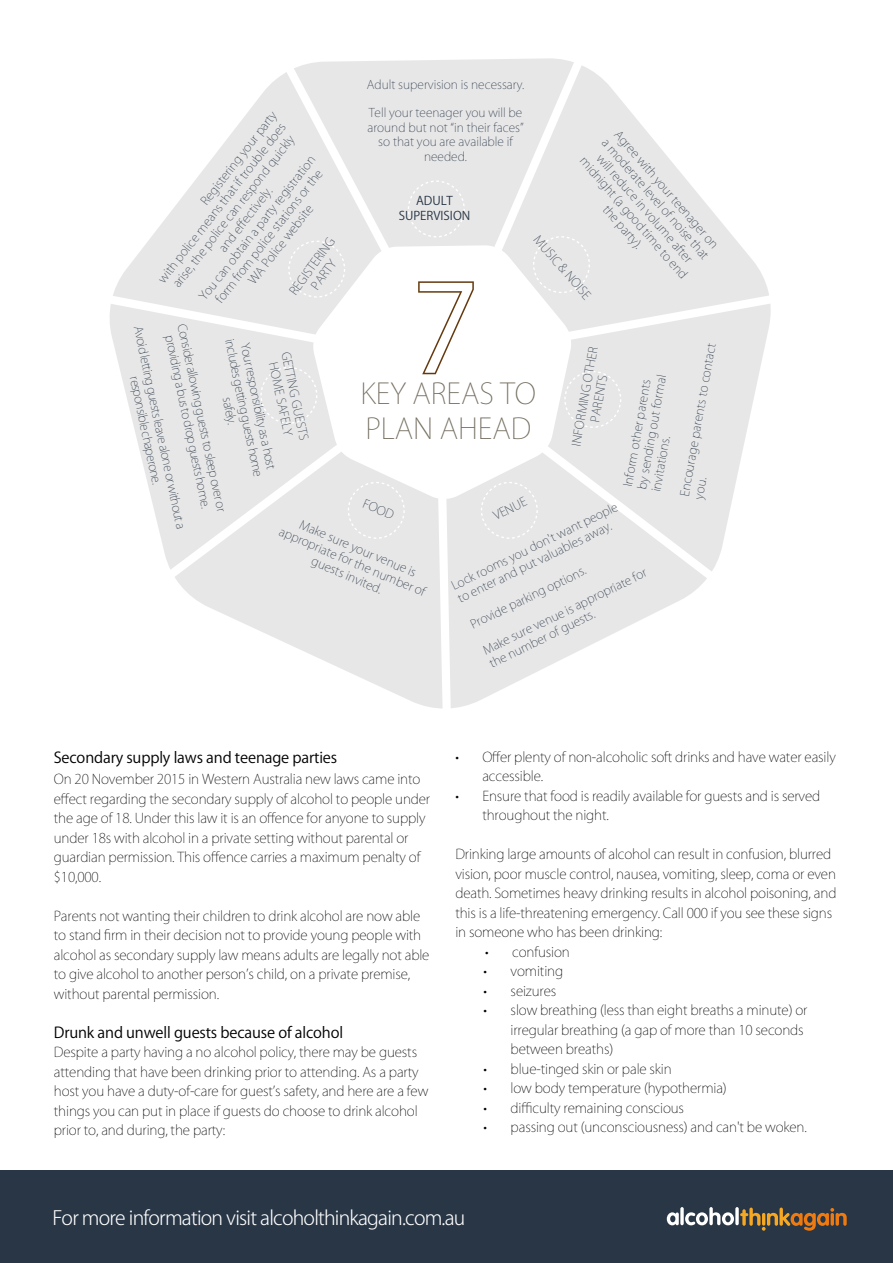
<style>
.page{position:relative;width:893px;height:1263px;background:#fff}
.page>*{position:absolute;margin:0;border:0;box-sizing:border-box;transform-origin:0 0}
.t1{font:120px "Koz Go Pr 6 N";color:#fff}
.t2{font:200 28.5px/34.2px "Koz Go Pr 6 N";color:#746e60}
.t3{font:300 19.5px "Koz Go Pr 6 N";letter-spacing:-.04em;color:#fff}
.t4{font:15px "Koz Go Pr 6 N";letter-spacing:-.01em;color:#000}
.t5{font:200 13.5px/19.5px "Koz Go Pr 6 N";letter-spacing:-.01em;color:#000}
.t6{font:200 12px/14.4px "Koz Go Pr 6 N";color:#283646;text-align:center}
.t7{font:12px/14.4px "Koz Go Pr 6 N";color:#283646;text-align:center}
</style>
<div class="page">
<div style="left:0;top:1171px;width:893px;height:92px;background:#283646"></div>
<svg style="left:667px;top:1212px;width:12px;height:13px"></svg>
<svg style="left:680px;top:1207px;width:4px;height:18px"></svg>
<svg style="left:685px;top:1207px;width:49px;height:18px"></svg>
<svg style="left:735px;top:1207px;width:4px;height:18px"></svg>
<svg style="left:740px;top:1207px;width:107px;height:24px"></svg>
<svg style="left:115px;top:59px;width:651px;height:649px;fill:#e7e7e7"></svg>
<svg style="left:312px;top:245px;width:260px;height:255px"></svg>
<svg style="left:276px;top:59px;width:121px;height:204px;background:#e9e9e9"></svg>
<svg style="left:486px;top:58px;width:109px;height:205px;background:#e9e9e9"></svg>
<svg style="left:551px;top:285px;width:220px;height:62px"></svg>
<svg style="left:524px;top:430px;width:210px;height:166px;background:#e9e9e9"></svg>
<svg style="left:433px;top:461px;width:23px;height:248px"></svg>
<svg style="left:158px;top:433px;width:197px;height:154px;background:#e9e9e9"></svg>
<svg style="left:110px;top:275px;width:219px;height:74px;background:#eaeaea"></svg>
<div style="left:408px;top:180px;width:57px;height:57px;border:1px dashed #fff;border-radius:50%"></div>
<div style="left:533px;top:236px;width:57px;height:57px;border:1px dashed #fff;border-radius:50%"></div>
<div style="left:564px;top:371px;width:57px;height:57px;border:1px dashed #fff;border-radius:50%"></div>
<div style="left:481px;top:482px;width:57px;height:57px;border:1px dashed #fff;border-radius:50%"></div>
<div style="left:288px;top:241px;width:57px;height:57px;border:1px dashed #fff;border-radius:50%"></div>
<div style="left:260px;top:367px;width:57px;height:57px;border:1px dashed #fff;border-radius:50%"></div>
<div style="left:348px;top:482px;width:57px;height:57px;border:1px dashed #fff;border-radius:50%"></div>
<svg style="left:417px;top:280px;width:58px;height:96px"></svg>
<p class="t6" style="left:367px;top:77px;width:159px">Adult supervision is necessary.</p>
<p class="t6" style="left:367px;top:106px;width:158px">Tell your teenager you will be around but not “in their faces” so that you are available if needed.</p>
<p class="t6" style="left:198px;top:199px;width:117px;rotate:-52deg">Registering your party</p>
<p class="t6" style="left:155px;top:277px;width:200px;rotate:-52deg">with police means that if trouble does</p>
<p class="t6" style="left:621px;top:126px;width:157px;text-align:left;rotate:49deg">Agree with your teenager on a moderate level of noise that</p>
<p class="t6" style="left:170px;top:281px;width:191px;rotate:-52deg">arise, the police can respond quickly</p>
<p class="t6" style="left:604px;top:151px;width:140px;rotate:49deg">will reduce in volume after</p>
<p class="t6" style="left:196px;top:294px;width:182px;rotate:-52deg">You can obtain a party registration</p>
<p class="t6" style="left:588px;top:154px;width:158px;rotate:49deg">midnight (a good time to end</p>
<p class="t6" style="left:213px;top:297px;width:167px;rotate:-52deg">form from police stations or the</p>
<p class="t6" style="left:216px;top:246px;width:80px;rotate:-52deg">and eff ectively.</p>
<p class="t7" style="left:399px;top:194px;width:73px">ADULT<br>SUPERVISION</p>
<p class="t6" style="left:611px;top:203px;width:54px;rotate:49deg">the party).</p>
<p class="t6" style="left:246px;top:278px;width:98px;rotate:-52deg">WA Police website</p>
<p class="t6" style="left:541px;top:232px;width:82px;rotate:49deg">MUSIC &amp; NOISE</p>
<p class="t6" style="left:287px;top:289px;width:69px;rotate:-54deg">REGISTERING<br>PARTY</p>
<h1 class="t1" style="left:412px;top:261px;width:68px">7</h1>
<p class="t6" style="left:189px;top:322px;width:193px;rotate:78deg">Consider allowing guests to sleep over or providing a bus to drop guests home.</p>
<p class="t6" style="left:145px;top:325px;width:209px;rotate:78deg">Avoid letting guests leave alone or without a responsible chaperone.</p>
<p class="t6" style="left:250px;top:335px;width:142px;rotate:78deg">Your responsibility as a host includes getting guests home safely.</p>
<p class="t6" style="left:677px;top:495px;width:157px;text-align:left;rotate:-80deg">Encourage parents to contact you.</p>
<p class="t6" style="left:569px;top:445px;width:103px;rotate:-80deg">INFORMING OTHER<br>PARENTS</p>
<p class="t6" style="left:292px;top:350px;width:91px;rotate:78deg">GETTING GUESTS<br>HOME SAFELY</p>
<p class="t6" style="left:621px;top:485px;width:117px;text-align:left;rotate:-80deg">Inform other parents by sending out formal invitations.</p>
<h2 class="t2" style="left:361px;top:377px;width:177px">KEY AREAS TO<br>PLAN AHEAD</h2>
<p class="t6" style="left:491px;top:510px;width:37px;rotate:-26deg">VENUE</p>
<p class="t6" style="left:366px;top:496px;width:34px;rotate:23deg">FOOD</p>
<p class="t6" style="left:449px;top:580px;width:185px;text-align:left;rotate:-26deg">Lock rooms you don't want people to enter and put valuables away.</p>
<p class="t6" style="left:288px;top:511px;width:159px;rotate:23deg">Make sure your venue is appropriate for the number of guests invited.</p>
<p class="t6" style="left:468px;top:619px;width:128px;rotate:-26deg">Provide parking options.</p>
<p class="t6" style="left:481px;top:645px;width:182px;text-align:left;rotate:-26deg">Make sure venue is appropriate for the number of guests.</p>
<p class="t4" style="left:54px;top:749px;width:285px">Secondary supply laws and teenage parties</p>
<p class="t5" style="left:54px;top:770px;width:378px">On 20 November 2015 in Western Australia new laws came into effect regarding the secondary supply of alcohol to people under the age of 18. Under this law it is an offence for anyone to supply under 18s with alcohol in a private setting without parental or guardian permission. This offence carries a maximum penalty of $10,000.</p>
<p class="t5" style="left:54px;top:906px;width:377px">Parents not wanting their children to drink alcohol are now able to stand firm in their decision not to provide young people with alcohol as secondary supply law means adults are legally not able to give alcohol to another person’s child, on a private premise, without parental permission.</p>
<p class="t4" style="left:54px;top:1024px;width:291px">Drunk and unwell guests because of alcohol</p>
<p class="t5" style="left:54px;top:1043px;width:376px">Despite a party having a no alcohol policy, there may be guests attending that have been drinking prior to attending. As a party host you have a duty-of-care for guest’s safety, and here are a few things you can put in place if guests do choose to drink alcohol prior to, and during, the party:</p>
<p class="t5" style="left:482px;top:747px;width:355px;text-indent:-27px">• Offer plenty of non-alcoholic soft drinks and have water easily accessible.</p>
<p class="t5" style="left:482px;top:786px;width:339px;text-indent:-27px">• Ensure that food is readily available for guests and is served throughout the night.</p>
<p class="t5" style="left:455px;top:845px;width:383px">Drinking large amounts of alcohol can result in confusion, blurred vision, poor muscle control, nausea, vomiting, sleep, coma or even death. Sometimes heavy drinking results in alcohol poisoning, and this is a life-threatening emergency. Call 000 if you see these signs in someone who has been drinking:</p>
<p class="t5" style="left:485px;top:942px;width:86px">• confusion</p>
<p class="t5" style="left:484px;top:962px;width:81px">• vomiting</p>
<p class="t5" style="left:484px;top:981px;width:74px">• seizures</p>
<p class="t5" style="left:511px;top:1001px;width:298px;text-indent:-27px">• slow breathing (less than eight breaths a minute) or irregular breathing (a gap of more than 10 seconds between breaths)</p>
<p class="t5" style="left:484px;top:1059px;width:190px">• blue-tinged skin or pale skin</p>
<p class="t5" style="left:484px;top:1079px;width:245px">• low body temperature (hypothermia)</p>
<p class="t5" style="left:484px;top:1098px;width:202px">• difficulty remaining conscious</p>
<p class="t5" style="left:484px;top:1118px;width:325px">• passing out (unconsciousness) and can't be woken.</p>
<h3 class="t3" style="left:52px;top:1206px;width:414px">For more information visit alcoholthinkagain.com.au</h3>
</div>
